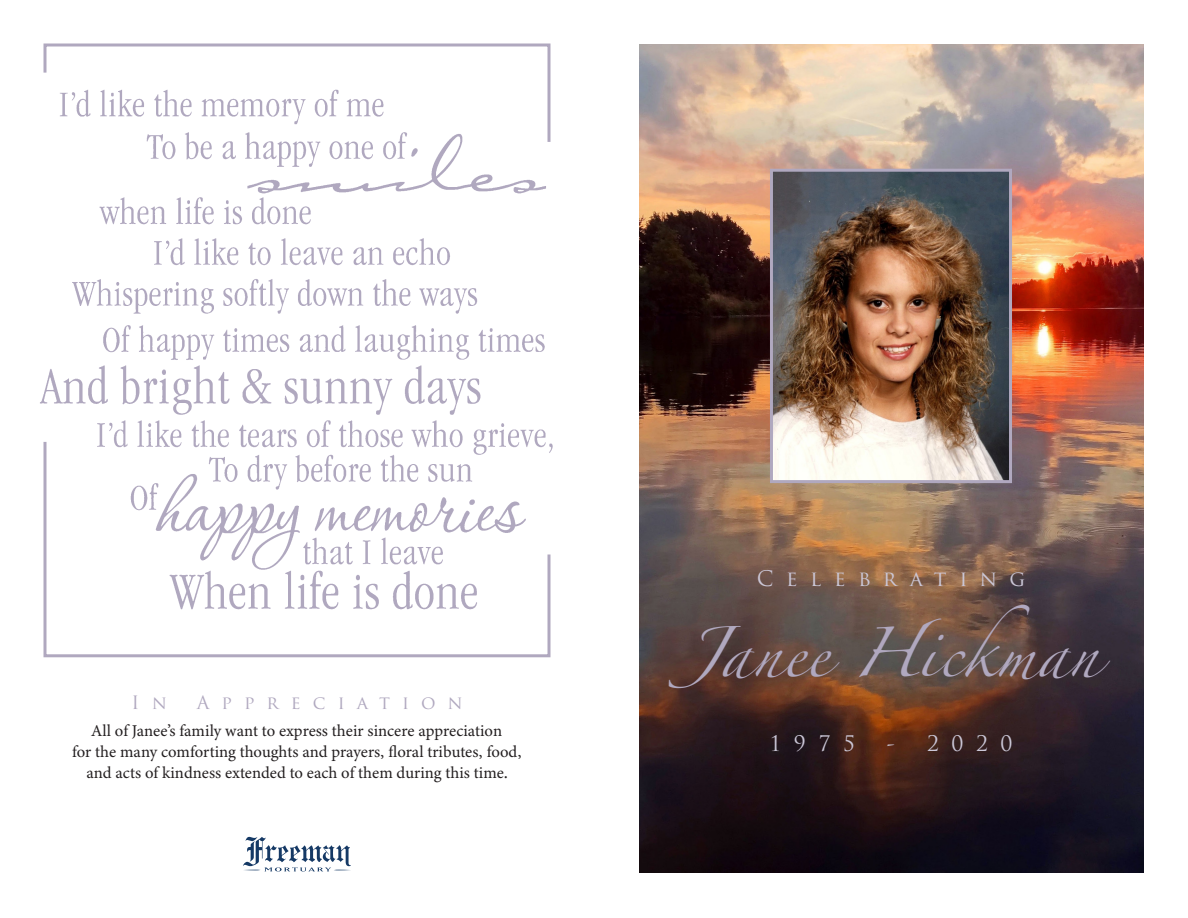
<style>
.page{position:relative;width:1188px;height:918px;background:#fff}
.page>*{position:absolute;margin:0;border:0;box-sizing:border-box;transform-origin:0 0}
.t1{font:45px "Zapfino";letter-spacing:.01em;color:#b0a8bf}
.t2{font:21px "Trajan Pro";letter-spacing:.6em;color:#cbc7d7}
.t3{font:18px "Trajan Pro";letter-spacing:.675em;color:#b0a8bf}
.t4{font:16.5px "Minion Variable Concept";color:#231f20}
</style>
<div class="page">
<img style="left:639px;top:45px;width:504px;height:828px">
<img style="left:774px;top:173px;width:234px;height:306px">
<div style="left:770px;top:169px;width:242px;height:314px;border:3px solid #b0a8bf"></div>
<svg style="left:243px;top:837px;width:108px;height:35px"></svg>
<img style="left:40px;top:145px;width:513px;height:304px">
<svg style="left:43px;top:43px;width:508px;height:102px"></svg>
<svg style="left:42px;top:439px;width:510px;height:219px"></svg>
<p class="t3" style="left:132px;top:691px;width:37px">I n</p>
<p class="t3" style="left:197px;top:691px;width:267px">Appreciation</p>
<p class="t4" style="left:92px;top:720px;width:412px">All of Janee’s family want to express their sincere appreciation</p>
<p class="t4" style="left:72px;top:741px;width:451px">for the many comforting thoughts and prayers, floral tributes, food,</p>
<p class="t4" style="left:86px;top:762px;width:423px">and acts of kindness extended to each of them during this time.</p>
<p class="t2" style="left:757px;top:565px;width:270px">Celebrating</p>
<p class="t1" style="left:683px;top:634px;width:417px">Janee Hickman</p>
<p class="t2" style="left:769px;top:730px;width:87px">1975</p>
<p class="t2" style="left:887px;top:730px;width:127px">- 2020</p>
</div>
